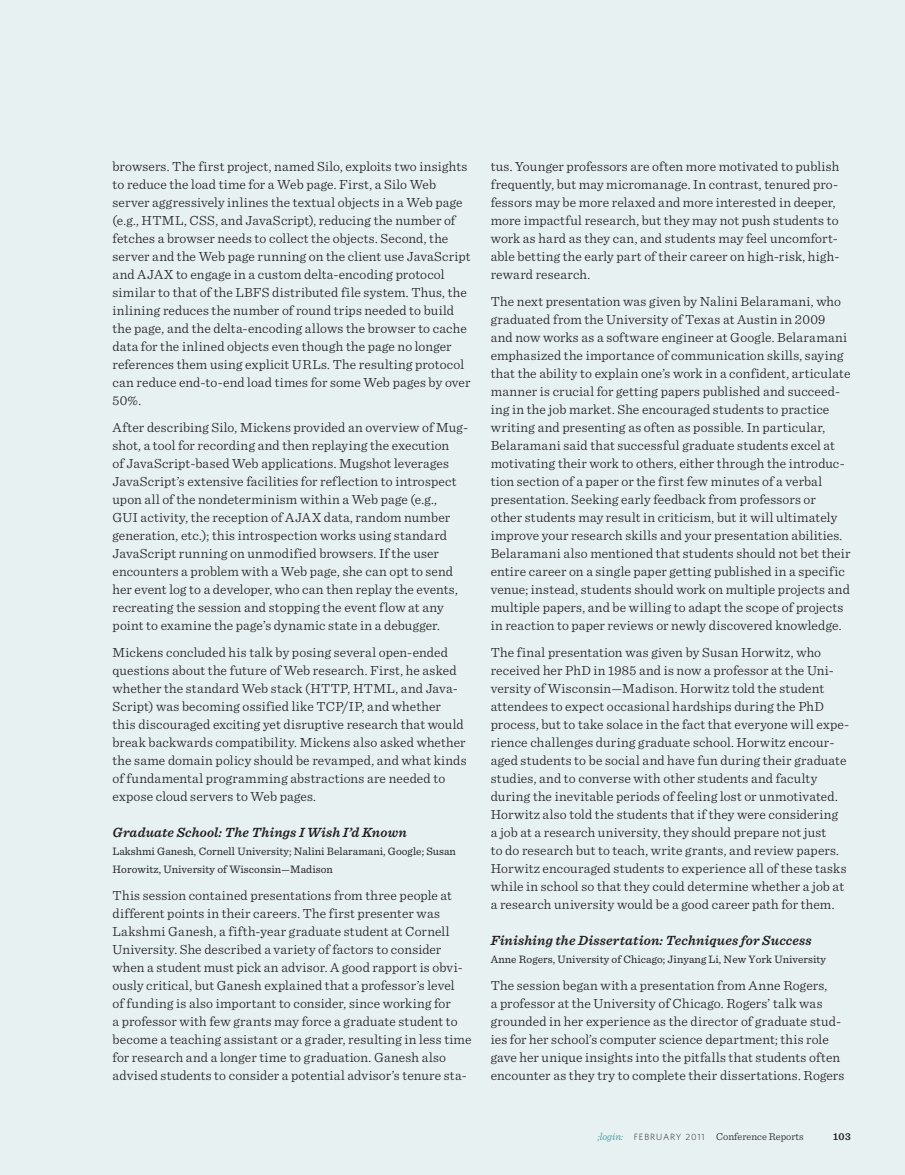
<style>
.page{position:relative;width:905px;height:1175px;background:#fff}
.page>*{position:absolute;margin:0;border:0;box-sizing:border-box;transform-origin:0 0}
.BODY{font:300 13.8px/18px "Sentinel";letter-spacing:.01em;color:#231f20}
.CONF_PANEL_SUBJECT{font:italic 600 13.8px "Sentinel";letter-spacing:.01em;color:#231f20}
.CONF_PARTICIPANT{font:11.25px/18px "Sentinel";letter-spacing:.005em;color:#231f20}
.t1{font:300 10.5px "Sentinel";color:#231f20}
.t2{font:600 10.5px "Sentinel";color:#231f20}
.s1{font-style:italic;color:#37939b}
.s2{font-family:"Whitney";font-size:9px}
</style>
<div class="page">
<div style="left:0;top:0;width:904px;height:1174px;background:#e7f1f2"></div>
<p class="BODY" style="left:112px;top:157px;width:359px">browsers. The first project, named Silo, exploits two insights to reduce the load time for a Web page. First, a Silo Web server aggressively inlines the textual objects in a Web page (e.g., HTML, CSS, and JavaScript), reducing the number of fetches a browser needs to collect the objects. Second, the server and the Web page running on the client use JavaScript and AJAX to engage in a custom delta-encoding protocol similar to that of the LBFS distributed file system. Thus, the inlining reduces the number of round trips needed to build the page, and the delta-encoding allows the browser to cache data for the inlined objects even though the page no longer references them using explicit URLs. The resulting protocol can reduce end-to-end load times for some Web pages by over 50%.</p>
<p class="BODY" style="left:112px;top:418px;width:357px">After describing Silo, Mickens provided an overview of Mug&shy;shot, a tool for recording and then replaying the execution<br>of JavaScript-based Web applications. Mugshot leverages JavaScript’s extensive facilities for reflection to introspect upon all of the nondeterminism within a Web page (e.g.,<br>GUI activity, the reception of AJAX data, random number generation, etc.); this introspection works using standard JavaScript running on unmodified browsers. If the user encounters a problem with a Web page, she can opt to send her event log to a developer, who can then replay the events, recreating the session and stopping the event flow at any point to examine the page’s dynamic state in a debugger.</p>
<p class="BODY" style="left:112px;top:643px;width:355px">Mickens concluded his talk by posing several open-ended questions about the future of Web research. First, he asked whether the standard Web stack (HTTP, HTML, and Java-Script) was becoming ossified like TCP/IP, and whether this discouraged exciting yet disruptive research that would break backwards compatibility. Mickens also asked whether the same domain policy should be revamped, and what kinds of fundamental programming abstractions are needed to expose cloud servers to Web pages.</p>
<p class="CONF_PANEL_SUBJECT" style="left:112px;top:824px;width:296px">Graduate School: The Things I Wish I’d Known</p>
<p class="CONF_PARTICIPANT" style="left:112px;top:842px;width:345px">Lakshmi Ganesh, Cornell University; Nalini Belaramani, Google; Susan<br>Horowitz, University of Wisconsin—Madison</p>
<p class="BODY" style="left:112px;top:886px;width:360px">This session contained presentations from three people at different points in their careers. The first presenter was Lakshmi Ganesh, a fifth-year graduate student at Cornell University. She described a variety of factors to consider when a student must pick an advisor. A good rapport is obvi&shy;ously critical, but Ganesh explained that a professor’s level<br>of funding is also important to consider, since working for<br>a professor with few grants may force a graduate student to become a teaching assistant or a grader, resulting in less time for research and a longer time to graduation. Ganesh also advised students to consider a potential advisor’s tenure sta-</p>
<p class="BODY" style="left:490px;top:157px;width:350px">tus. Younger professors are often more motivated to publish frequently, but may micromanage. In contrast, tenured pro&shy;fessors may be more relaxed and more interested in deeper, more impactful research, but they may not push students to work as hard as they can, and students may feel uncomfort&shy;able betting the early part of their career on high-risk, high&shy;reward research.</p>
<p class="BODY" style="left:490px;top:292px;width:361px">The next presentation was given by Nalini Belaramani, who graduated from the University of Texas at Austin in 2009 and now works as a software engineer at Google. Belaramani emphasized the importance of communication skills, saying that the ability to explain one’s work in a confident, articulate manner is crucial for getting papers published and succeed&shy;ing in the job market. She encouraged students to practice writing and presenting as often as possible. In particular, Belaramani said that successful graduate students excel at motivating their work to others, either through the introduc&shy;tion section of a paper or the first few minutes of a verbal presentation. Seeking early feedback from professors or other students may result in criticism, but it will ultimately improve your research skills and your presentation abilities.<br>Belaramani also mentioned that students should not bet their entire career on a single paper getting published in a specific venue; instead, students should work on multiple projects and multiple papers, and be willing to adapt the scope of projects in reaction to paper reviews or newly discovered knowledge.</p>
<p class="BODY" style="left:490px;top:643px;width:360px">The final presentation was given by Susan Horwitz, who received her PhD in 1985 and is now a professor at the Uni&shy;versity of Wisconsin—Madison. Horwitz told the student attendees to expect occasional hardships during the PhD process, but to take solace in the fact that everyone will expe&shy;rience challenges during graduate school. Horwitz encour&shy;aged students to be social and have fun during their graduate studies, and to converse with other students and faculty during the inevitable periods of feeling lost or unmotivated.<br>Horwitz also told the students that if they were considering<br>a job at a research university, they should prepare not just<br>to do research but to teach, write grants, and review papers.<br>Horwitz encouraged students to experience all of these tasks while in school so that they could determine whether a job at a research university would be a good career path for them.</p>
<p class="CONF_PANEL_SUBJECT" style="left:490px;top:932px;width:322px">Finishing the Dissertation: Techniques for Success</p>
<p class="CONF_PARTICIPANT" style="left:490px;top:950px;width:337px">Anne Rogers, University of Chicago; Jinyang Li, New York University</p>
<p class="BODY" style="left:490px;top:976px;width:355px">The session began with a presentation from Anne Rogers,<br>a professor at the University of Chicago. Rogers’ talk was grounded in her experience as the director of graduate stud&shy;ies for her school’s computer science department; this role gave her unique insights into the pitfalls that students often encounter as they try to complete their dissertations. Rogers</p>
<p class="t1" style="left:597px;top:1130px;width:207px"><span class="s1">;login:</span> <span class="s2">FEBRUARY 2011</span> Conference Reports</p>
<p class="t2" style="left:833px;top:1130px;width:19px">103</p>
</div>
